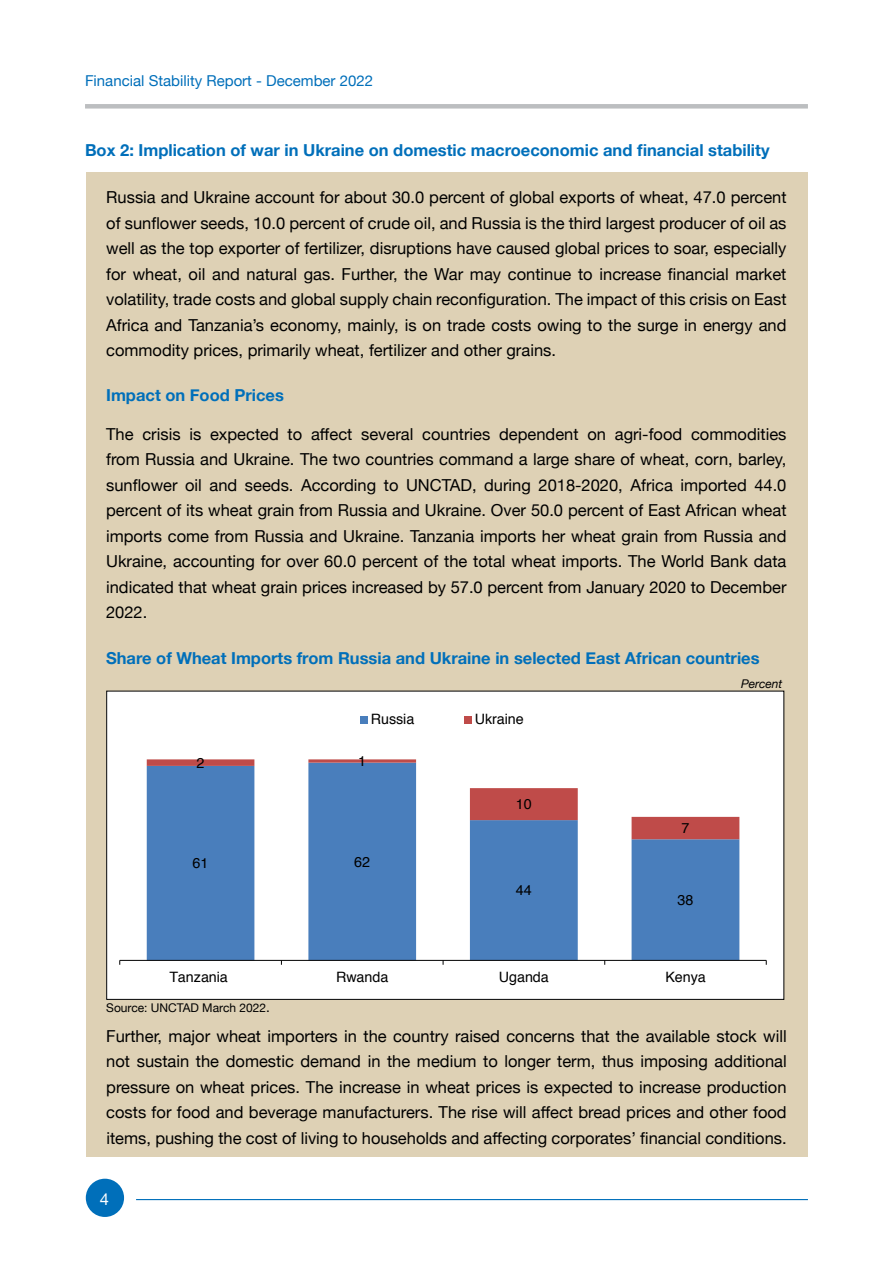
<style>
.page{position:relative;width:893px;height:1263px;background:#fff}
.page>*{position:absolute;margin:0;border:0;box-sizing:border-box;transform-origin:0 0}
.t1{font:16.5px/25.5px "Helvetica Neue";color:#000;text-align:justify}
.t2{font:700 16.5px "Helvetica Neue";color:#006fba}
.t3{font:16.5px "Helvetica Neue";color:#fff}
.t4{font:15px "Helvetica Neue";color:#006fba}
.t5{font:14.25px "Helvetica";color:#000}
.t6{font:12px "Helvetica Neue";color:#000}
.t7{font:italic 12px "Helvetica Neue";color:#000}
.s1{font-size:13.5px}
</style>
<div class="page">
<div style="left:85px;top:104px;width:723px;height:5px;background:#bcbec0"></div>
<hr style="left:136px;top:1199px;width:672px;height:1px;background:#006fba">
<div style="left:86px;top:1179px;width:38px;height:38px;background:#006fba;border-radius:50%"></div>
<div style="left:86px;top:172px;width:721px;height:985px;background:#ded1b5"></div>
<div style="left:107px;top:691px;width:677px;height:308px;background:#fff"></div>
<svg style="left:147px;top:839px;width:592px;height:121px;fill:#497ebc"></svg>
<svg style="left:147px;top:759px;width:592px;height:80px"></svg>
<hr style="left:120px;top:960px;width:646px;height:1px;background:#000">
<div style="left:361px;top:716px;width:7px;height:7px;background:#497ebc"></div>
<div style="left:465px;top:716px;width:7px;height:7px;background:#bf4b49"></div>
<p class="t4" style="left:85px;top:69px;width:290px">Financial Stability Report - December 2022</p>
<p class="t2" style="left:85px;top:138px;width:686px">Box 2: Implication of war in Ukraine on domestic macroeconomic and financial stability</p>
<p class="t1" style="left:106px;top:185px;width:682px">Russia and Ukraine account for about 30.0 percent of global exports of wheat, 47.0 percent of sunflower seeds, 10.0 percent of crude oil, and Russia is the third largest producer of oil as well as the top exporter of fertilizer, disruptions have caused global prices to soar, especially for wheat, oil and natural gas. Further, the War may continue to increase financial market volatility, trade costs and global supply chain reconfiguration. The impact of this crisis on East Africa and Tanzania’s economy, mainly, is on trade costs owing to the surge in energy and commodity prices, primarily wheat, fertilizer and other grains.</p>
<p class="t2" style="left:106px;top:383px;width:179px">Impact on Food Prices</p>
<p class="t1" style="left:106px;top:422px;width:682px">The crisis is expected to affect several countries dependent on agri-food commodities from Russia and Ukraine. The two countries command a large share of wheat, corn, barley, sunflower oil and seeds. According to UNCTAD, during 2018-2020, Africa imported 44.0 percent of its wheat grain from Russia and Ukraine. Over 50.0 percent of East African wheat imports come from Russia and Ukraine. Tanzania imports her wheat grain from Russia and Ukraine, accounting for over 60.0 percent of the total wheat imports. The World Bank data indicated that wheat grain prices increased by 57.0 percent from January 2020 to December 2022.</p>
<p class="t2" style="left:106px;top:645px;width:655px">Share of Wheat Imports from Russia and Ukraine in selected East African countries</p>
<p class="t7" style="left:741px;top:675px;width:43px">Percent</p>
<p class="t5" style="left:371px;top:708px;width:45px">Russia</p>
<p class="t5" style="left:475px;top:708px;width:51px">Ukraine</p>
<p class="t5" style="left:197px;top:752px;width:9px">2</p>
<p class="t5" style="left:358px;top:750px;width:9px">1</p>
<p class="t5" style="left:516px;top:793px;width:17px">10</p>
<p class="t5" style="left:193px;top:852px;width:17px">61</p>
<p class="t5" style="left:354px;top:851px;width:17px">62</p>
<p class="t5" style="left:516px;top:879px;width:17px">44</p>
<p class="t5" style="left:681px;top:817px;width:9px">7</p>
<p class="t5" style="left:677px;top:889px;width:17px">38</p>
<p class="t5" style="left:169px;top:966px;width:60px">Tanzania</p>
<p class="t5" style="left:336px;top:966px;width:54px">Rwanda</p>
<p class="t5" style="left:499px;top:966px;width:51px">Uganda</p>
<p class="t5" style="left:665px;top:966px;width:42px">Kenya</p>
<p class="t6" style="left:106px;top:999px;width:165px">Source: UNCTAD March 2022<span class="s1">.</span></p>
<p class="t1" style="left:106px;top:1024px;width:682px">Further, major wheat importers in the country raised concerns that the available stock will not sustain the domestic demand in the medium to longer term, thus imposing additional pressure on wheat prices. The increase in wheat prices is expected to increase production costs for food and beverage manufacturers. The rise will affect bread prices and other food items, pushing the cost of living to households and affecting corporates’ financial conditions.</p>
<p class="t3" style="left:100px;top:1187px;width:11px">4</p>
</div>
